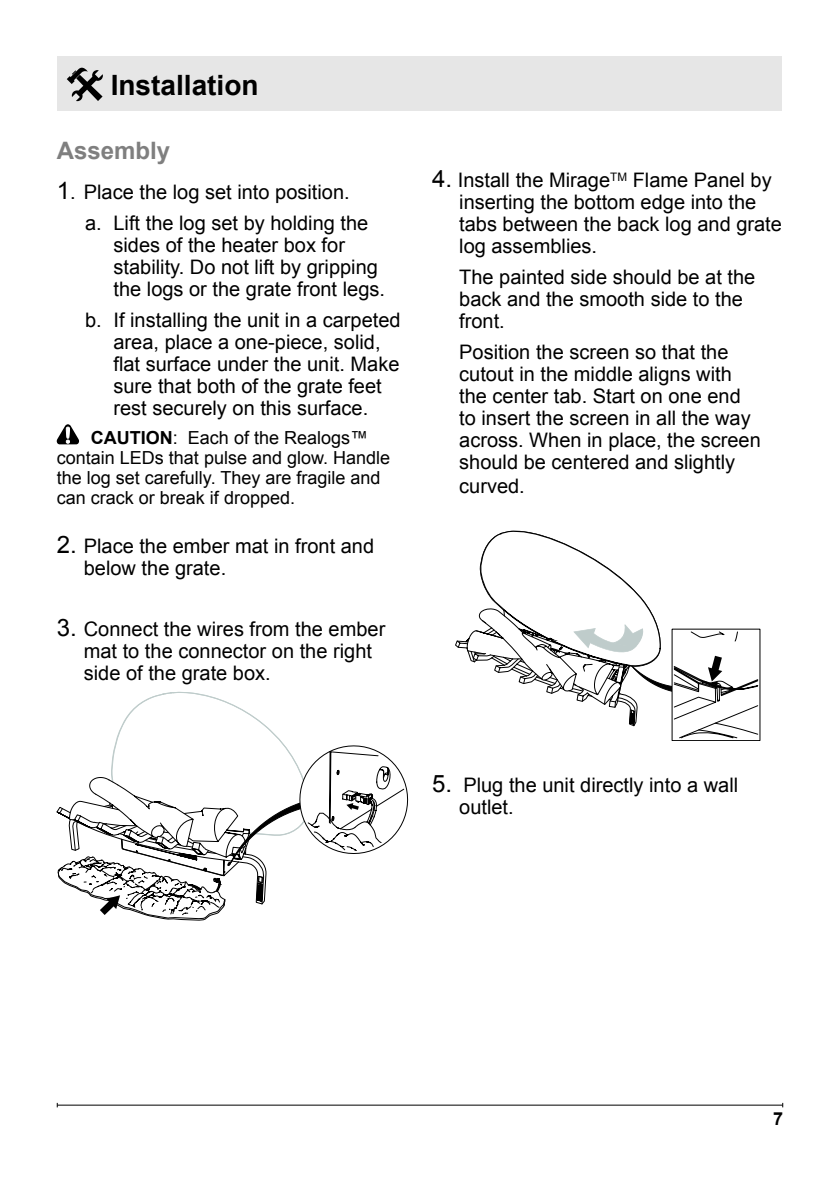
<style>
.page{position:relative;width:840px;height:1191px;background:#fff}
.page>*{position:absolute;margin:0;border:0;box-sizing:border-box;transform-origin:0 0}
.t1{font:700 28px "Arial";color:#000}
.t2{font:700 24px "Arial";color:#7f7f7f}
.t3{font:20px/22px "Arial";color:#000}
.t4{font:18px/20px "Arial";color:#000}
.t5{font:700 18px "Arial";color:#000}
.s1{font-size:24px}
.s2{font-weight:700}
</style>
<div class="page">
<hr style="left:57px;top:1104px;width:725px;height:1px;background:#000">
<div style="left:57px;top:57px;width:724px;height:54px;background:#e6e6e6"></div>
<svg style="left:67px;top:68px;width:36px;height:33px"></svg>
<svg style="left:57px;top:424px;width:22px;height:20px"></svg>
<svg style="left:57px;top:692px;width:351px;height:228px"></svg>
<svg style="left:455px;top:530px;width:306px;height:208px"></svg>
<h1 class="t1" style="left:111px;top:75px;width:149px">Installation</h1>
<p class="t2" style="left:57px;top:142px;width:115px">Assembly</p>
<p class="t3" style="left:85px;top:177px;width:284px;line-height:31px;text-indent:-28px"><span class="s1">1</span>. Place the log set into position. a. Lift the log set by holding the</p>
<p class="t3" style="left:113px;top:234px;width:273px">sides of the heater box for stability. Do not lift by gripping the logs or the grate front legs.</p>
<p class="t3" style="left:113px;top:309px;width:288px;text-indent:-28px">b. If installing the unit in a carpeted area, place a one-piece, solid, flat surface under the unit. Make sure that both of the grate feet rest securely on this surface.</p>
<p class="t4" style="left:57px;top:428px;width:335px;text-indent:34px"><span class="s2">CAUTION</span>: Each of the Realogs™ contain LEDs that pulse and glow. Handle the log set carefully. They are fragile and can crack or break if dropped.</p>
<p class="t3" style="left:84px;top:535px;width:292px;text-indent:-27px"><span class="s1">2.</span> Place the ember mat in front and below the grate.</p>
<p class="t3" style="left:84px;top:618px;width:303px;text-indent:-27px"><span class="s1">3.</span> Connect the wires from the ember mat to the connector on the right side of the grate box.</p>
<p class="t3" style="left:459px;top:169px;width:324px;text-indent:-27px"><span class="s1">4.</span> Install the Mirage<sup>TM</sup> Flame Panel by inserting the bottom edge into the tabs between the back log and grate log assemblies.</p>
<p class="t3" style="left:459px;top:266px;width:297px">The painted side should be at the back and the smooth side to the front.</p>
<p class="t3" style="left:459px;top:341px;width:303px">Position the screen so that the cutout in the middle aligns with the center tab. Start on one end to insert the screen in all the way across. When in place, the screen should be centered and slightly</p>
<p class="t3" style="left:459px;top:475px;width:67px">curved.</p>
<p class="t3" style="left:459px;top:774px;width:280px;text-indent:-27px"><span class="s1">5.</span> Plug the unit directly into a wall outlet.</p>
<p class="t5" style="left:772px;top:1112px;width:12px">7</p>
</div>
